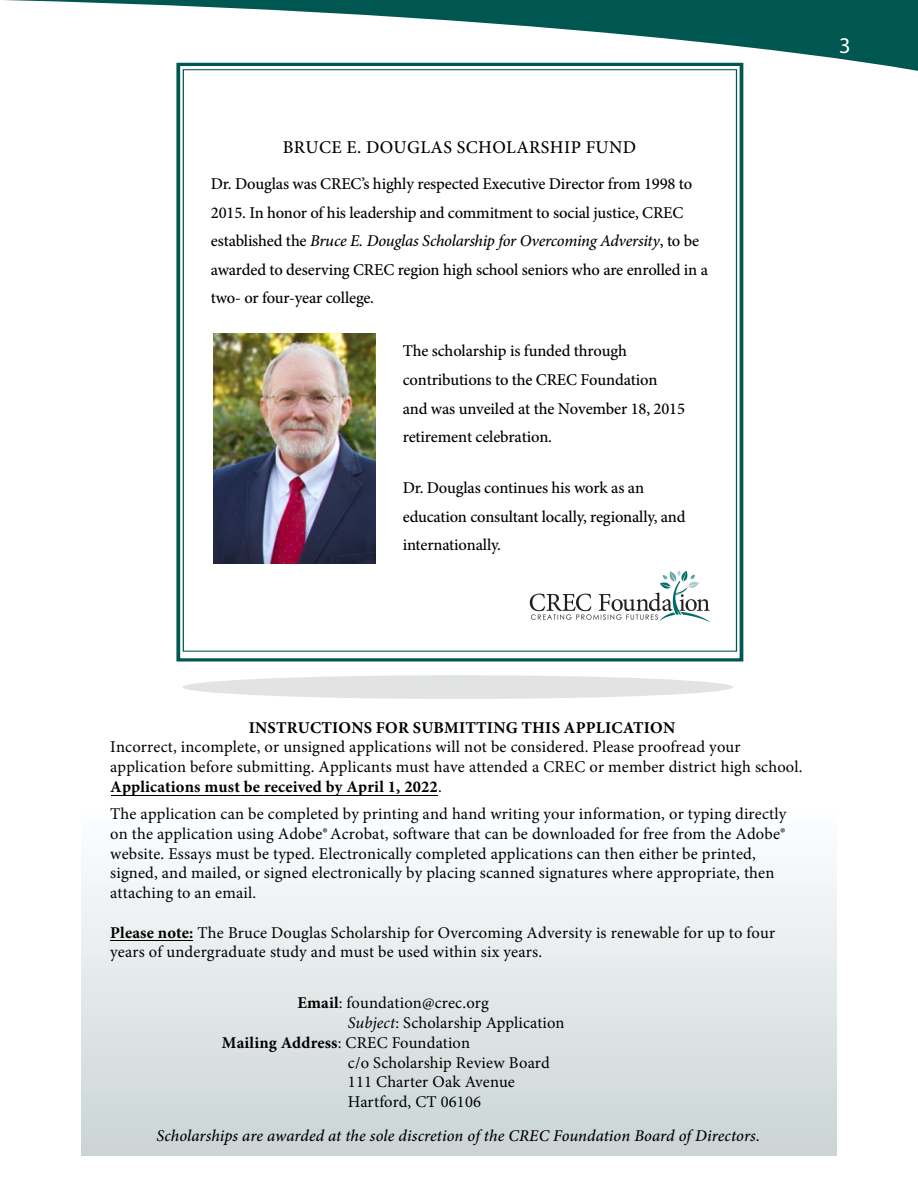
<style>
.page{position:relative;width:918px;height:1188px;background:#fff}
.page>*{position:absolute;margin:0;border:0;box-sizing:border-box;transform-origin:0 0}
.t1{font:22.5px "Myriad Pro";color:#fff}
.t2{font:500 18px "Minion Pro";letter-spacing:.02em;color:#000}
.t3{font:16.5px/19.8px "Minion Pro";letter-spacing:.01em;color:#000}
.t4{font:500 16.5px/28.5px "Minion Pro";letter-spacing:-.01em;color:#000}
.t5{font:italic 500 16.5px "Minion Pro";letter-spacing:.005em;color:#000}
.t6{font:700 16.5px "Minion Pro";letter-spacing:.01em;color:#000}
.s1{font-style:italic}
.s2{font-weight:700}
</style>
<div class="page">
<svg style="left:4px;top:0;width:914px;height:71px"></svg>
<svg style="left:175px;top:61px;width:570px;height:601px"></svg>
<img style="left:213px;top:334px;width:162px;height:230px">
<div style="left:182px;top:675px;width:551px;height:24px;background:#e2e3e4;border-radius:50%"></div>
<div style="left:81px;top:814px;width:756px;height:342px;background:linear-gradient(to bottom,#fcfeff,#cbd4d4)"></div>
<hr style="left:111px;top:940px;width:82px;height:1px;background:#000">
<hr style="left:111px;top:795px;width:326px;height:1px;background:#000">
<img style="left:523px;top:571px;width:186px;height:69px">
<p class="t2" style="left:283px;top:135px;width:355px">BRUCE E. DOUGLAS SCHOLARSHIP FUND</p>
<p class="t4" style="left:211px;top:170px;width:499px">Dr. Douglas was CREC’s highly respected Executive Director from 1998 to 2015. In honor of his leadership and commitment to social justice, CREC established the <span class="s1">Bruce E. Douglas Scholarship for Overcoming Adversity</span>, to be awarded to deserving CREC region high school seniors who are enrolled in a two- or four-year college.</p>
<p class="t4" style="left:403px;top:337px;width:284px">The scholarship is funded through contributions to the CREC Foundation and was unveiled at the November 18, 2015 retirement celebration.</p>
<p class="t4" style="left:403px;top:474px;width:284px">Dr. Douglas continues his work as an education consultant locally, regionally, and internationally.</p>
<h1 class="t1" style="left:839px;top:32px;width:13px">3</h1>
<p class="t6" style="left:249px;top:716px;width:428px">INSTRUCTIONS FOR SUBMITTING THIS APPLICATION</p>
<p class="t3" style="left:110px;top:737px;width:694px">Incorrect, incomplete, or unsigned applications will not be considered. Please proofread your application before submitting. Applicants must have attended a CREC or member district high school.<br><span class="s2">Applications must be received by April 1, 2022</span>.</p>
<p class="t3" style="left:110px;top:804px;width:678px">The application can be completed by printing and hand writing your information, or typing directly on the application using Adobe®Acrobat, software that can be downloaded for free from the Adobe® website. Essays must be typed. Electronically completed applications can then either be printed, signed, and mailed, or signed electronically by placing scanned signatures where appropriate, then attaching to an email.</p>
<p class="t3" style="left:110px;top:923px;width:667px"><span class="s2">Please note:</span> The Bruce Douglas Scholarship for Overcoming Adversity is renewable for up to four years of undergraduate study and must be used within six years.</p>
<p class="t3" style="left:298px;top:993px;width:193px"><span class="s2">Email</span>: foundation@crec.org</p>
<p class="t3" style="left:348px;top:1013px;width:218px"><span class="s1">Subject</span>: Scholarship Application</p>
<p class="t3" style="left:222px;top:1033px;width:250px"><span class="s2">Mailing Address</span>: CREC Foundation</p>
<p class="t3" style="left:348px;top:1053px;width:203px">c/o Scholarship Review Board</p>
<p class="t3" style="left:348px;top:1072px;width:168px">111 Charter Oak Avenue</p>
<p class="t3" style="left:348px;top:1092px;width:135px">Hartford, CT 06106</p>
<p class="t5" style="left:156px;top:1124px;width:605px">Scholarships are awarded at the sole discretion of the CREC Foundation Board of Directors.</p>
</div>
